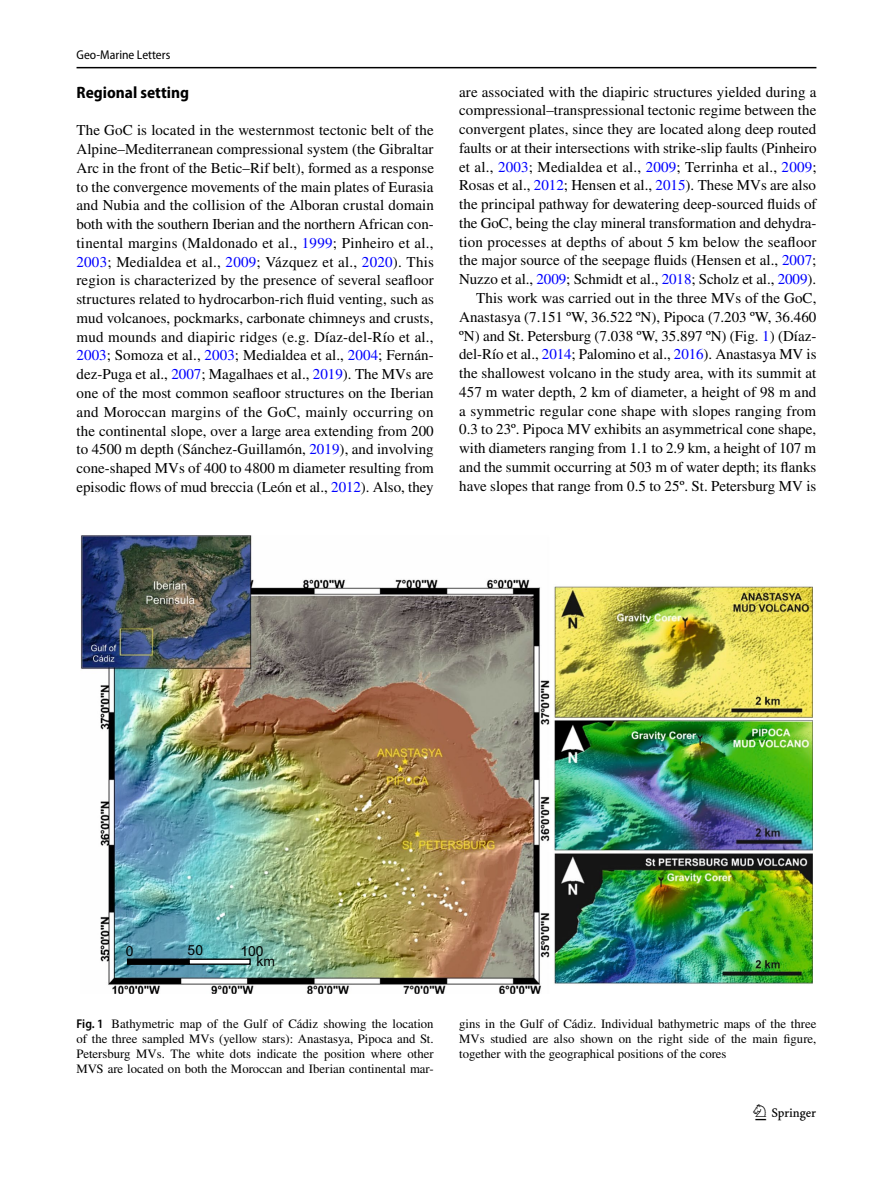
<style>
.page{position:relative;width:893px;height:1187px;background:#fff}
.page>*{position:absolute;margin:0;border:0;box-sizing:border-box;transform-origin:0 0}
.t1{font:22.5px "Springnew Regular 3";color:#000}
.t2{font:700 semi-condensed 16.5px "Myriad Pro";color:#000}
.t3{font:15px/18.8px "STIX";letter-spacing:.005em;color:#000;text-align:justify}
.t4{font:13.8px/9.9px "Arial";color:#000}
.t5{font:12.75px/15px "STIX";color:#000;text-align:justify}
.t6{font:semi-condensed 12.75px "Myriad Pro";color:#000}
.s1{color:#00f}
.s2{font-family:"Myriad Pro";font-weight:600;font-stretch:semi-condensed}
</style>
<div class="page">
<hr style="left:77px;top:67px;width:739px;height:1px;background:#000">
<img style="left:81px;top:535px;width:731px;height:457px">
<svg style="left:189px;top:958px;width:62px;height:6px"></svg>
<svg style="left:127px;top:958px;width:62px;height:6px"></svg>
<p class="t6" style="left:77px;top:48px;width:95px">Geo-Marine Letters</p>
<p class="t2" style="left:77px;top:83px;width:114px">Regional setting</p>
<p class="t3" style="left:77px;top:122px;width:359px">The GoC is located in the westernmost tectonic belt of the Alpine–Mediterranean compressional system (the Gibraltar Arc in the front of the Betic–Rif belt), formed as a response to the convergence movements of the main plates of Eurasia and Nubia and the collision of the Alboran crustal domain both with the southern Iberian and the northern African con&shy;tinental margins (Maldonado et al., <span class="s1">1999</span>; Pinheiro et al., <span class="s1">2003</span>; Medialdea et al., <span class="s1">2009</span>; Vázquez et al., <span class="s1">2020</span>). This region is characterized by the presence of several seafloor structures related to hydrocarbon-rich fluid venting, such as mud volcanoes, pockmarks, carbonate chimneys and crusts, mud mounds and diapiric ridges (e.g. Díaz-del-Río et al., <span class="s1">2003</span>; Somoza et al., <span class="s1">2003</span>; Medialdea et al., <span class="s1">2004</span>; Fernán&shy;dez-Puga et al., <span class="s1">2007</span>; Magalhaes et al., <span class="s1">2019</span>). The MVs are one of the most common seafloor structures on the Iberian and Moroccan margins of the GoC, mainly occurring on the continental slope, over a large area extending from 200 to 4500 m depth (Sánchez-Guillamón, <span class="s1">2019</span>), and involving cone-shaped MVs of 400 to 4800 m diameter resulting from episodic flows of mud breccia (León et al., <span class="s1">2012</span>). Also, they</p>
<p class="t3" style="left:459px;top:83px;width:359px;text-align:right">are associated with the diapiric structures yielded during a compressional–transpressional tectonic regime between the convergent plates, since they are located along deep routed faults or at their intersections with strike-slip faults (Pinheiro et al., <span class="s1">2003</span>; Medialdea et al., <span class="s1">2009</span>; Terrinha et al., <span class="s1">2009</span>; Rosas et al., <span class="s1">2012</span>; Hensen et al., <span class="s1">2015</span>). These MVs are also the principal pathway for dewatering deep-sourced fluids of the GoC, being the clay mineral transformation and dehydra&shy;tion processes at depths of about 5 km below the seafloor the major source of the seepage fluids (Hensen et al., <span class="s1">2007</span>; Nuzzo et al., <span class="s1">2009</span>; Schmidt et al., <span class="s1">2018</span>; Scholz et al., <span class="s1">2009</span>).<br>This work was carried out in the three MVs of the GoC, Anastasya (7.151 ºW, 36.522 ºN), Pipoca (7.203 ºW, 36.460 ºN) and St. Petersburg (7.038 ºW, 35.897 ºN) (Fig. <span class="s1">1</span>) (Díaz&shy;del-Río et al., <span class="s1">2014</span>; Palomino et al., <span class="s1">2016</span>). Anastasya MV is the shallowest volcano in the study area, with its summit at 457 m water depth, 2 km of diameter, a height of 98 m and a symmetric regular cone shape with slopes ranging from 0.3 to 23º. Pipoca MV exhibits an asymmetrical cone shape, with diameters ranging from 1.1 to 2.9 km, a height of 107 m and the summit occurring at 503 m of water depth; its flanks have slopes that range from 0.5 to 25º. St. Petersburg MV is</p>
<p class="t4" style="left:126px;top:946px;width:9px">0</p>
<p class="t4" style="left:188px;top:945px;width:17px">50</p>
<p class="t4" style="left:257px;top:946px;width:20px;text-indent:-16px">100 km</p>
<p class="t5" style="left:77px;top:1017px;width:359px"><span class="s2">Fig. 1</span> Bathymetric map of the Gulf of Cádiz showing the location of the three sampled MVs (yellow stars): Anastasya, Pipoca and St.<br>Petersburg MVs. The white dots indicate the position where other MVS are located on both the Moroccan and Iberian continental mar-</p>
<p class="t5" style="left:459px;top:1017px;width:359px">gins in the Gulf of Cádiz. Individual bathymetric maps of the three MVs studied are also shown on the right side of the main figure, together with the geographical positions of the cores</p>
<h1 class="t1" style="left:755px;top:1104px;width:62px">1 3</h1>
</div>
